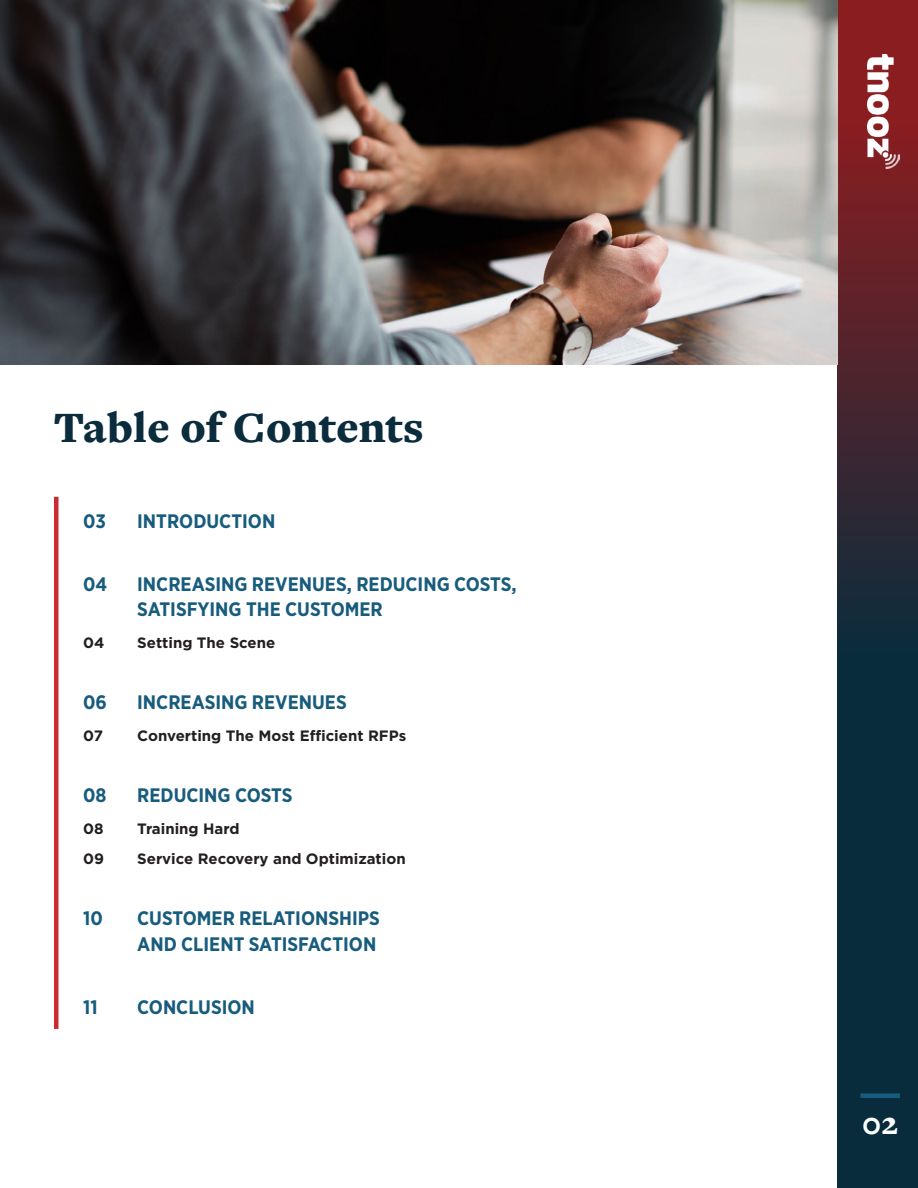
<style>
.page{position:relative;width:918px;height:1188px;background:#fff}
.page>*{position:absolute;margin:0;border:0;box-sizing:border-box;transform-origin:0 0}
.t1{font:900 45px "Freight Text Pro";color:#0a2c3c}
.t2{font:900 33px "Freight Text Pro";color:#fff}
.t3{font:700 19.5px/25.5px "Gotham Narrow";color:#185c7d}
.t4{font:700 15px "Gotham";color:#231f20}
</style>
<div class="page">
<svg style="left:838px;top:0;width:80px;height:1188px;background:#2f2733"></svg>
<img style="left:867px;top:54px;width:32px;height:115px">
<div style="left:860px;top:1093px;width:40px;height:5px;background:#185c7d"></div>
<hr style="left:54px;top:497px;width:4px;height:532px;background:#ca2a30">
<img style="left:0;top:0;width:838px;height:365px">
<h1 class="t1" style="left:54px;top:397px;width:371px">Table of Contents</h1>
<p class="t3" style="left:83px;top:508px;width:24px">03</p>
<p class="t3" style="left:137px;top:508px;width:140px">INTRODUCTION</p>
<p class="t3" style="left:83px;top:571px;width:26px">04</p>
<p class="t3" style="left:137px;top:571px;width:381px">INCREASING REVENUES, REDUCING COSTS,<br>SATISFYING THE CUSTOMER</p>
<p class="t4" style="left:83px;top:632px;width:23px">04</p>
<p class="t4" style="left:137px;top:632px;width:140px">Setting The Scene</p>
<p class="t3" style="left:83px;top:689px;width:25px">06</p>
<p class="t3" style="left:137px;top:689px;width:211px">INCREASING REVENUES</p>
<p class="t4" style="left:83px;top:725px;width:21px">07</p>
<p class="t4" style="left:137px;top:725px;width:271px">Converting The Most Efficient RFPs</p>
<p class="t3" style="left:83px;top:782px;width:25px">08</p>
<p class="t3" style="left:137px;top:782px;width:157px">REDUCING COSTS</p>
<p class="t4" style="left:83px;top:818px;width:22px">08</p>
<p class="t4" style="left:137px;top:818px;width:104px">Training Hard</p>
<p class="t4" style="left:83px;top:848px;width:22px">09</p>
<p class="t4" style="left:137px;top:848px;width:270px">Service Recovery and Optimization</p>
<p class="t3" style="left:83px;top:905px;width:21px">10</p>
<p class="t3" style="left:137px;top:905px;width:244px">CUSTOMER RELATIONSHIPS<br>AND CLIENT SATISFACTION</p>
<p class="t3" style="left:83px;top:994px;width:16px">11</p>
<p class="t3" style="left:137px;top:994px;width:119px">CONCLUSION</p>
<h2 class="t2" style="left:862px;top:1101px;width:37px">02</h2>
</div>
